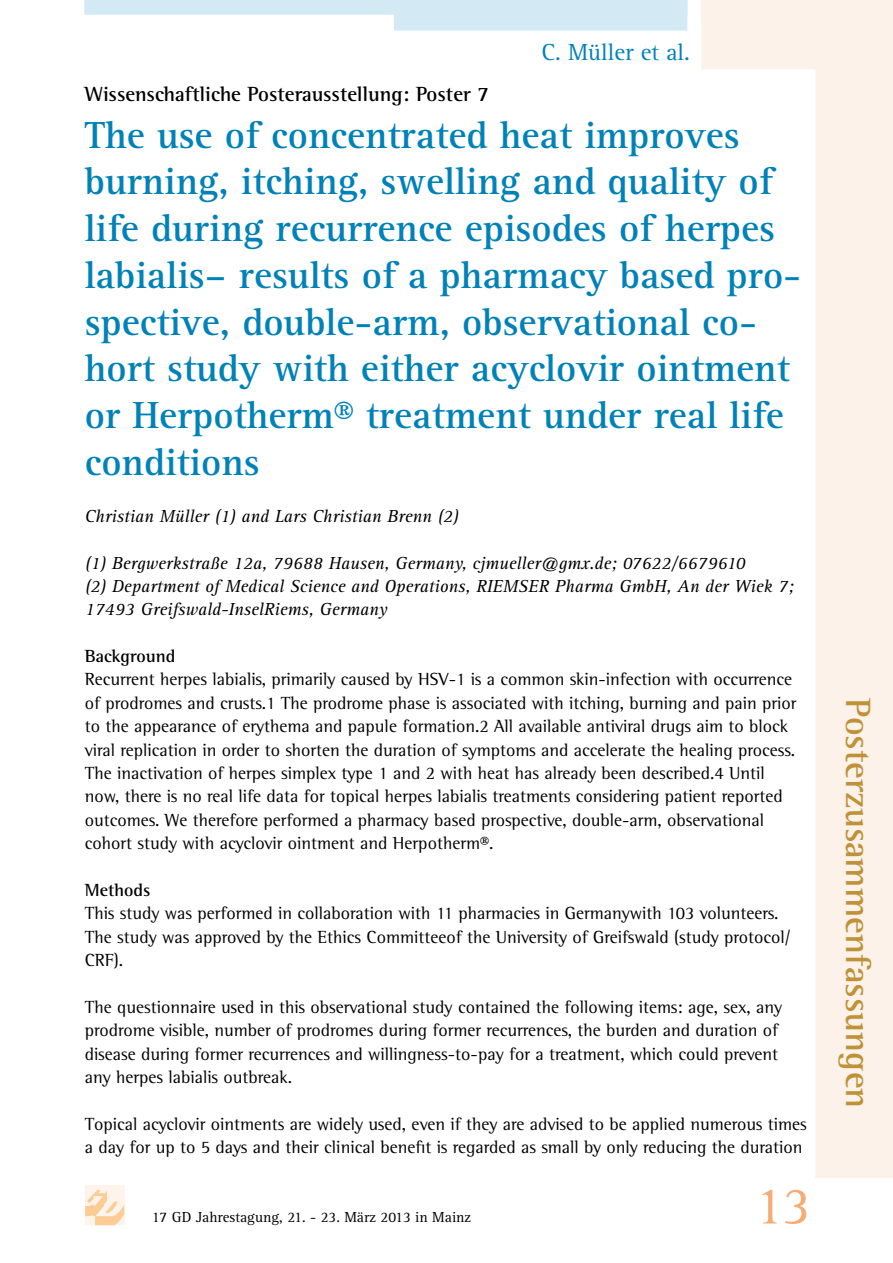
<style>
.page{position:relative;width:893px;height:1263px;background:#fff}
.page>*{position:absolute;margin:0;border:0;box-sizing:border-box;transform-origin:0 0}
.t1{font:54px "Agfa Rotis Serif";color:#f5ac75}
.t2{font:700 39px/46.8px "Agfa Rotis Serif";color:#0082b8}
.t3{font:700 36px "Agfa Rotis Semi Serif";color:#bf9237}
.t4{font:24px "Agfa Rotis Serif";color:#0082b8}
.t5{font:700 21px "Agfa Rotis Semi Serif";color:#000}
.t6{font:18px/23.4px "Agfa Rotis Semi Serif";color:#000}
.t7{font:italic 18px/23.4px "Agfa Rotis Serif";color:#000}
.t8{font:700 18px "Agfa Rotis Semi Serif";color:#000}
.t9{font:15px "Agfa Rotis Serif";color:#000}
</style>
<div class="page">
<svg style="left:701px;top:21px;width:192px;height:1157px"></svg>
<div style="left:85px;top:1186px;width:39px;height:39px;background:#fef4eb"></div>
<svg style="left:85px;top:1189px;width:39px;height:36px"></svg>
<svg style="left:84px;top:0;width:603px;height:31px"></svg>
<div style="left:701px;top:0;width:192px;height:21px;background:#fcf2ea"></div>
<h3 class="t4" style="left:541px;top:38px;width:150px">C. Müller et al.</h3>
<p class="t5" style="left:85px;top:81px;width:406px">Wissenschaftliche Posterausstellung: Poster 7</p>
<p class="t2" style="left:85px;top:112px;width:718px">The use of concentrated heat improves burning, itching, swelling and quality of life during recurrence episodes of herpes labialis– results of a pharmacy based pro&shy;spective, double-arm, observational co&shy;hort study with either acyclovir ointment or Herpotherm® treatment under real life conditions</p>
<p class="t7" style="left:85px;top:505px;width:375px">Christian Müller (1) and Lars Christian Brenn (2)</p>
<p class="t7" style="left:85px;top:551px;width:711px">(1) Bergwerkstraße 12a, 79688 Hausen, Germany, cjmueller@gmx.de; 07622/6679610<br>(2) Department of Medical Science and Operations, RIEMSER Pharma GmbH, An der Wiek 7;<br>17493 Greifswald-InselRiems, Germany</p>
<p class="t8" style="left:85px;top:645px;width:92px">Background</p>
<p class="t6" style="left:85px;top:668px;width:713px">Recurrent herpes labialis, primarily caused by HSV-1 is a common skin-infection with occurrence of prodromes and crusts.1 The prodrome phase is associated with itching, burning and pain prior to the appearance of erythema and papule formation.2 All available antiviral drugs aim to block viral replication in order to shorten the duration of symptoms and accelerate the healing process.<br>The inactivation of herpes simplex type 1 and 2 with heat has already been described.4 Until now, there is no real life data for topical herpes labialis treatments considering patient reported outcomes. We therefore performed a pharmacy based prospective, double-arm, observational cohort study with acyclovir ointment and Herpotherm®.</p>
<p class="t8" style="left:85px;top:879px;width:67px">Methods</p>
<p class="t6" style="left:85px;top:901px;width:708px">This study was performed in collaboration with 11 pharmacies in Germanywith 103 volunteers.<br>The study was approved by the Ethics Committeeof the University of Greifswald (study protocol/<br>CRF).</p>
<p class="t6" style="left:85px;top:995px;width:699px">The questionnaire used in this observational study contained the following items: age, sex, any prodrome visible, number of prodromes during former recurrences, the burden and duration of disease during former recurrences and willingness-to-pay for a treatment, which could prevent any herpes labialis outbreak.</p>
<p class="t6" style="left:85px;top:1112px;width:724px">Topical acyclovir ointments are widely used, even if they are advised to be applied numerous times a day for up to 5 days and their clinical benefit is regarded as small by only reducing the duration</p>
<p class="t9" style="left:152px;top:1208px;width:321px">17 GD Jahrestagung, 21. - 23. März 2013 in Mainz</p>
<h1 class="t1" style="left:755px;top:1175px;width:58px">13</h1>
<h3 class="t3" style="left:880px;top:698px;width:411px;rotate:90deg">Posterzusammenfassungen</h3>
</div>
